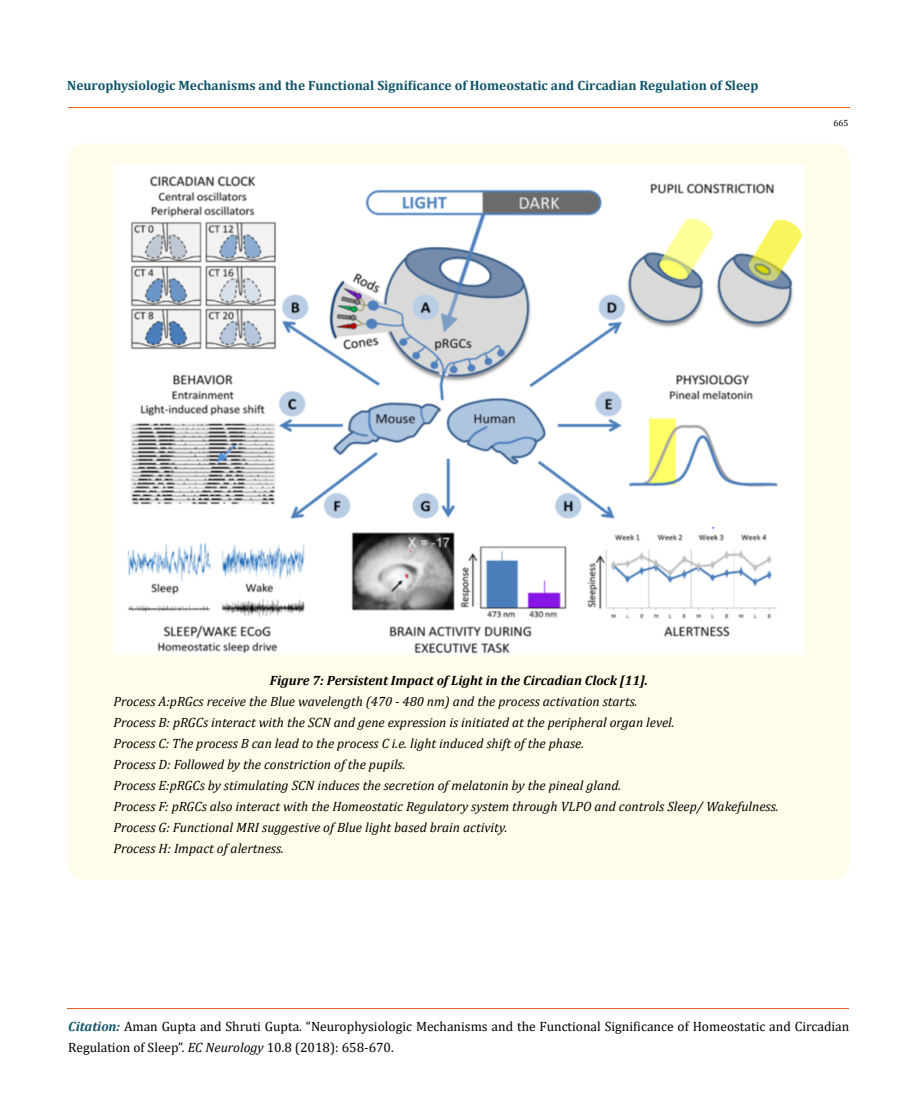
<style>
.page{position:relative;width:917px;height:1118px;background:#fff}
.page>*{position:absolute;margin:0;border:0;box-sizing:border-box;transform-origin:0 0}
.t1{font:italic 13.5px/21px "Cambria";color:#000}
.t2{font:13.5px/21px "Cambria";color:#000}
.t3{font:700 13.5px "Cambria";color:#0e546a}
.t4{font:italic 700 13.5px "Cambria";color:#000}
.t5{font:9px "Cambria";color:#000}
.s1{font-weight:700;font-style:italic;color:#0e546a}
.s2{font-style:italic}
</style>
<div class="page">
<hr style="left:68px;top:108px;width:781px;height:1px;background:#e05d1a">
<hr style="left:67px;top:1008px;width:782px;height:1px;background:#e05d1a">
<div style="left:68px;top:143px;width:781px;height:736px;background:#fffde9;border-radius:18px"></div>
<img style="left:114px;top:164px;width:690px;height:490px">
<p class="t3" style="left:67px;top:76px;width:692px">Neurophysiologic Mechanisms and the Functional Significance of Homeostatic and Circadian Regulation of Sleep</p>
<p class="t5" style="left:833px;top:118px;width:16px">665</p>
<p class="t4" style="left:270px;top:671px;width:379px">Figure 7: Persistent Impact of Light in the Circadian Clock [11].</p>
<p class="t1" style="left:114px;top:690px;width:666px">Process A:pRGcs receive the Blue wavelength (470 - 480 nm) and the process activation starts.<br>Process B: pRGCs interact with the SCN and gene expression is initiated at the peripheral organ level.<br>Process C: The process B can lead to the process C i.e. light induced shift of the phase.<br>Process D: Followed by the constriction of the pupils.<br>Process E:pRGCs by stimulating SCN induces the secretion of melatonin by the pineal gland.<br>Process F: pRGCs also interact with the Homeostatic Regulatory system through VLPO and controls Sleep/ Wakefulness.<br>Process G: Functional MRI suggestive of Blue light based brain activity.<br>Process H: Impact of alertness.</p>
<p class="t2" style="left:68px;top:1015px;width:782px"><span class="s1">Citation:</span> Aman Gupta and Shruti Gupta. “Neurophysiologic Mechanisms and the Functional Significance of Homeostatic and Circadian<br>Regulation of Sleep”. <span class="s2">EC Neurology</span> 10.8 (2018): 658-670.</p>
</div>
